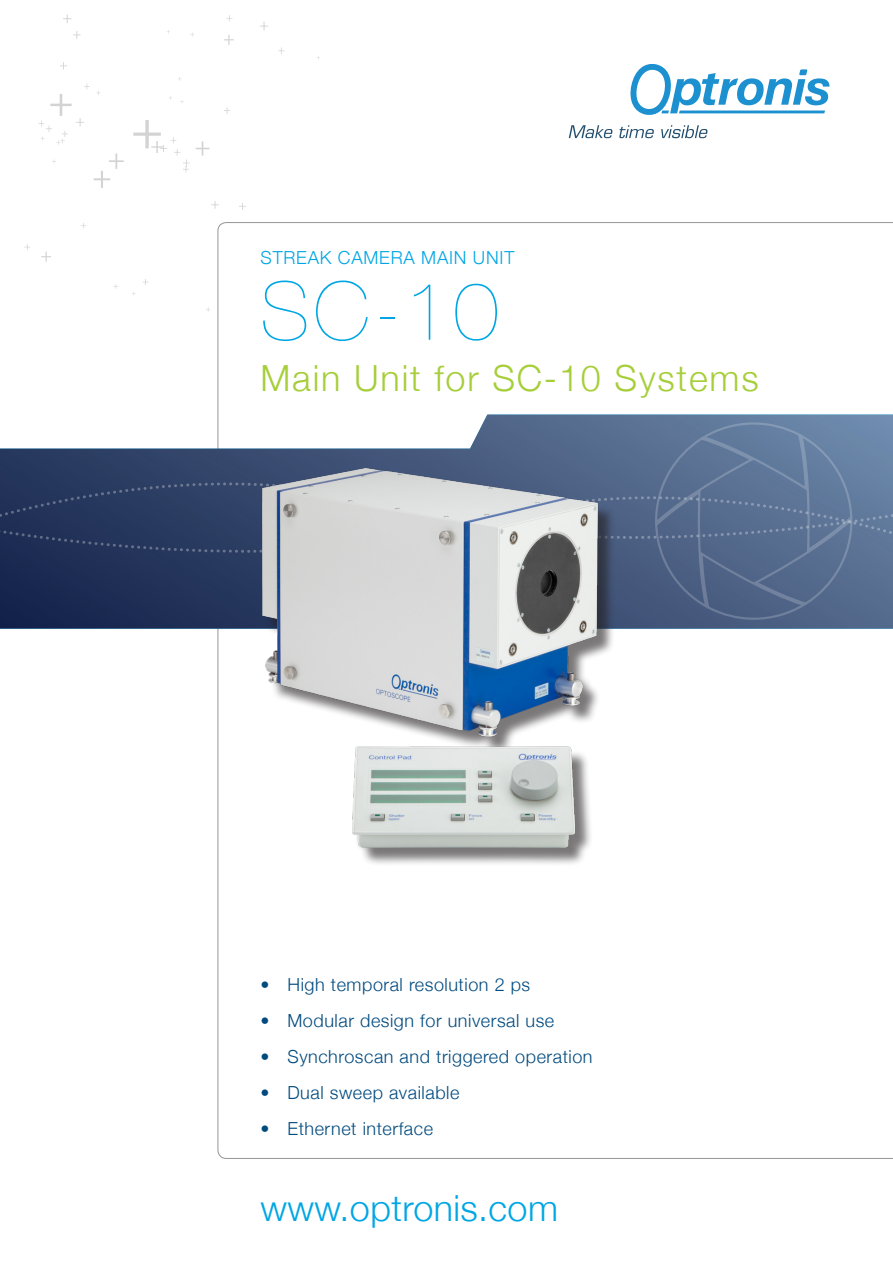
<style>
.page{position:relative;width:893px;height:1263px;background:#fff}
.page>*{position:absolute;margin:0;border:0;box-sizing:border-box;transform-origin:0 0}
.t1{font:200 81px "Helvetica Neue";color:#00a6e4}
.t2{font:300 36px "Helvetica Neue";letter-spacing:.05em;color:#a6ce39}
.t3{font:300 36px "Helvetica Neue";letter-spacing:.01em;color:#00a6e4}
.t4{font:300 18px "Helvetica Neue";letter-spacing:.03em;color:#004a7f}
.t5{font:300 18px "Helvetica Neue";letter-spacing:.045em;color:#00a6e4}
</style>
<div class="page">
<svg style="left:569px;top:125px;width:44px;height:13px"></svg>
<svg style="left:619px;top:125px;width:35px;height:13px"></svg>
<svg style="left:661px;top:125px;width:47px;height:13px"></svg>
<svg style="left:630px;top:64px;width:199px;height:51px"></svg>
<img style="left:0;top:415px;width:893px;height:214px">
<svg style="left:0;top:421px;width:893px;height:200px;background:#576989"></svg>
<svg style="left:196px;top:141px;width:13px;height:15px"></svg>
<svg style="left:94px;top:154px;width:30px;height:34px"></svg>
<svg style="left:24px;top:244px;width:6px;height:6px"></svg>
<svg style="left:41px;top:252px;width:10px;height:10px"></svg>
<svg style="left:143px;top:279px;width:5px;height:6px"></svg>
<svg style="left:211px;top:201px;width:8px;height:8px"></svg>
<svg style="left:60px;top:62px;width:7px;height:8px"></svg>
<svg style="left:63px;top:15px;width:8px;height:8px"></svg>
<svg style="left:73px;top:31px;width:8px;height:8px"></svg>
<svg style="left:133px;top:120px;width:57px;height:52px"></svg>
<svg style="left:239px;top:203px;width:7px;height:7px"></svg>
<svg style="left:38px;top:84px;width:52px;height:61px"></svg>
<svg style="left:224px;top:107px;width:6px;height:7px"></svg>
<svg style="left:224px;top:35px;width:10px;height:10px"></svg>
<svg style="left:260px;top:22px;width:8px;height:8px"></svg>
<svg style="left:278px;top:48px;width:6px;height:6px"></svg>
<div style="left:264px;top:471px;width:351px;height:395px;background:#231f20;opacity:.6"></div>
<img style="left:260px;top:465px;width:340px;height:387px">
<p class="t5" style="left:261px;top:243px;width:255px">Streak Camera Main Unit</p>
<p class="t1" style="left:260px;top:248px;width:240px">SC-10</p>
<p class="t2" style="left:260px;top:349px;width:500px">Main Unit for SC-10 Systems</p>
<p class="t4" style="left:260px;top:970px;width:271px">• High temporal resolution 2 ps</p>
<p class="t4" style="left:260px;top:1006px;width:295px">• Modular design for universal use</p>
<p class="t4" style="left:260px;top:1042px;width:334px">• Synchroscan and triggered operation</p>
<p class="t4" style="left:260px;top:1078px;width:200px">• Dual sweep available</p>
<p class="t4" style="left:260px;top:1114px;width:174px">• Ethernet interface</p>
<p class="t3" style="left:260px;top:1179px;width:299px">www.optronis.com</p>
</div>
